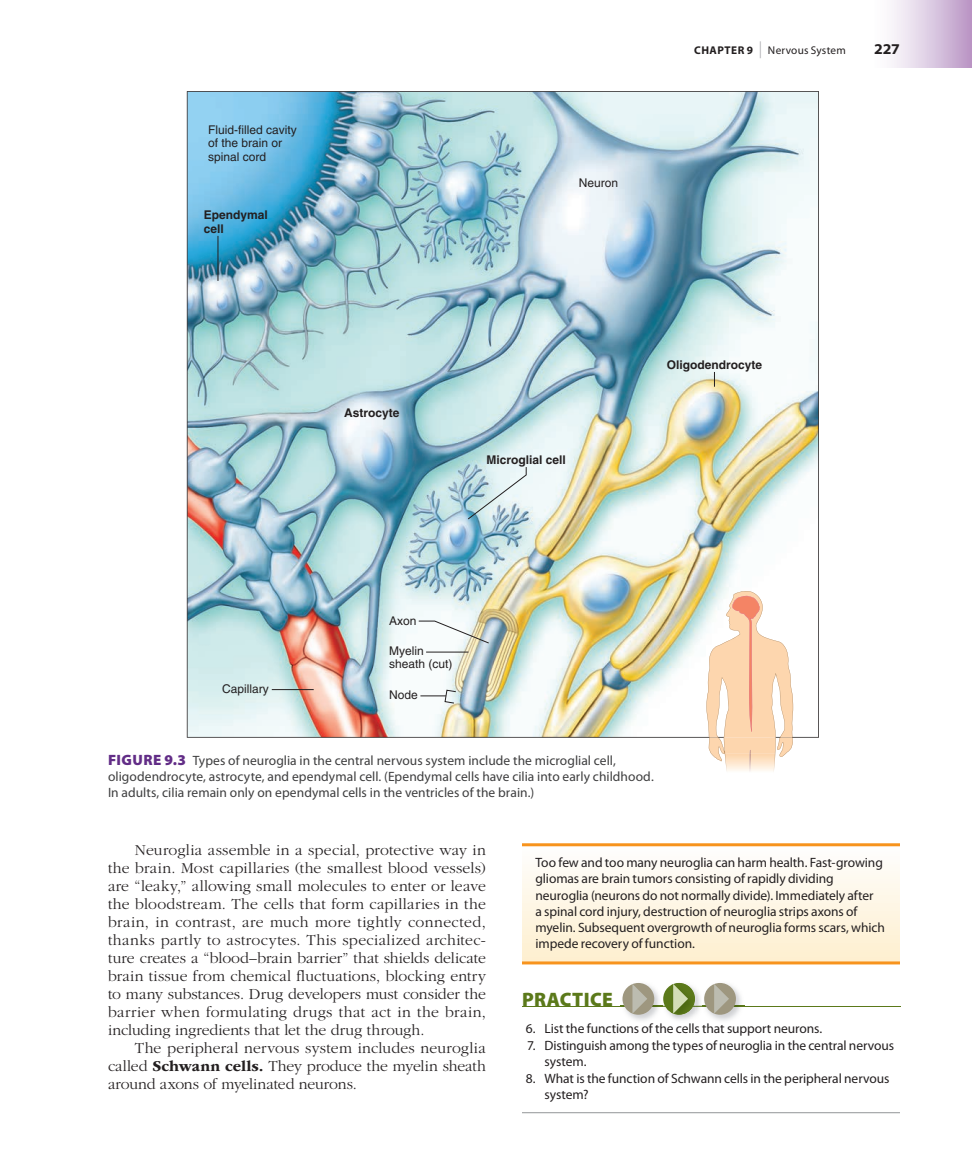
<style>
.page{position:relative;width:972px;height:1175px;background:#fff}
.page>*{position:absolute;margin:0;border:0;box-sizing:border-box;transform-origin:0 0}
.t1{font:900 19.5px "Myriad Pro";letter-spacing:.02em;color:#5b791a}
.t2{font:300 15.75px/18px "ITC Garamond Std";letter-spacing:-.005em;color:#231f20;text-align:justify}
.t3{font:700 15px "Myriad Pro";color:#231f20;scale:1.05 1}
.t4{font:13.5px/16px "Myriad Pro";letter-spacing:-.005em;color:#231f20}
.t5{font:13.5px/15.8px "Myriad Pro";letter-spacing:.005em;color:#3e3e3f}
.t6{font:12px/13.5px "Helvetica LT Std";color:#231f20}
.t7{font:700 12px/13.5px "Helvetica LT Std";color:#231f20}
.t8{font:11.25px "Myriad Pro";letter-spacing:.02em;color:#231f20}
.s1{font-weight:700}
.s2{font-size:16.8px;color:#a8a9ad}
.s3{font-weight:900;font-size:15px;color:#622d87}
</style>
<div class="page">
<div style="left:871px;top:0;width:101px;height:67px;background:linear-gradient(to right,#fff,#bd9ac8)"></div>
<div style="left:522px;top:844px;width:378px;height:118px;background:linear-gradient(to bottom,#fefcfa,#fef0d1)"></div>
<hr style="left:522px;top:843px;width:378px;height:3px;background:#f7931d">
<hr style="left:522px;top:961px;width:378px;height:3px;background:#f7931d">
<hr style="left:522px;top:1005px;width:378px;height:1px;background:#5b791a">
<hr style="left:522px;top:1112px;width:378px;height:1px;background:#939598">
<img style="left:621px;top:989px;width:123px;height:32px">
<img style="left:621px;top:1005px;width:123px;height:1px">
<img style="left:671px;top:982px;width:25px;height:39px">
<svg style="left:661px;top:983px;width:35px;height:31px"></svg>
<svg style="left:622px;top:983px;width:32px;height:31px"></svg>
<svg style="left:702px;top:983px;width:34px;height:31px"></svg>
<img style="left:187px;top:91px;width:632px;height:646px">
<img style="left:740px;top:593px;width:53px;height:144px">
<img style="left:706px;top:593px;width:34px;height:144px">
<img style="left:732px;top:596px;width:28px;height:135px">
<svg style="left:709px;top:737px;width:84px;height:35px"></svg>
<hr style="left:272px;top:689px;width:42px;height:1px;background:#231f20">
<hr style="left:426px;top:651px;width:42px;height:1px;background:#231f20">
<svg style="left:418px;top:620px;width:72px;height:24px"></svg>
<hr style="left:218px;top:236px;width:1px;height:45px;background:#231f20">
<svg style="left:714px;top:372px;width:1px;height:15px"></svg>
<svg style="left:467px;top:466px;width:60px;height:54px"></svg>
<svg style="left:420px;top:689px;width:37px;height:15px"></svg>
<p class="t6" style="left:208px;top:123px;width:90px">Fluid-filled cavity of the brain or spinal cord</p>
<p class="t7" style="left:204px;top:208px;width:66px">Ependymal cell</p>
<p class="t7" style="left:344px;top:406px;width:57px">Astrocyte</p>
<p class="t6" style="left:579px;top:176px;width:41px">Neuron</p>
<p class="t8" style="left:694px;top:44px;width:153px"><span class="s1">CHAPTER 9</span> <span class="s2">|</span> Nervous System</p>
<p class="t3" style="left:874px;top:41px;width:26px">227</p>
<p class="t7" style="left:487px;top:453px;width:81px">Microglial cell</p>
<p class="t7" style="left:667px;top:357px;width:97px">Oligodendrocyte</p>
<p class="t6" style="left:389px;top:614px;width:29px">Axon</p>
<p class="t6" style="left:222px;top:682px;width:48px">Capillary</p>
<p class="t6" style="left:389px;top:643px;width:65px">Myelin sheath (cut)</p>
<p class="t6" style="left:389px;top:688px;width:30px">Node</p>
<p class="t5" style="left:108px;top:753px;width:547px"><span class="s3">FIGURE 9.3</span> Types of neuroglia in the central nervous system include the microglial cell, oligodendrocyte, astrocyte, and ependymal cell. (Ependymal cells have cilia into early childhood.<br>In adults, cilia remain only on ependymal cells in the ventricles of the brain.)</p>
<p class="t2" style="left:108px;top:841px;width:380px;text-indent:27px">Neuroglia assemble in a special, protective way in the brain. Most capillaries (the smallest blood vessels) are “leaky,” allowing small molecules to enter or leave the bloodstream. The cells that form capillaries in the brain, in contrast, are much more tightly connected, thanks partly to astrocytes. This specialized architec&shy;ture creates a “blood–brain barrier” that shields delicate brain tissue from chemical fluctuations, blocking entry to many substances. Drug developers must consider the barrier when formulating drugs that act in the brain, including ingredients that let the drug through.</p>
<p class="t2" style="left:108px;top:1039px;width:380px;text-indent:27px">The peripheral nervous system includes neuroglia called <span class="s1">Schwann cells.</span> They produce the myelin sheath around axons of myelinated neurons.</p>
<p class="t4" style="left:535px;top:855px;width:351px">Too few and too many neuroglia can harm health. Fast-growing gliomas are brain tumors consisting of rapidly dividing neuroglia (neurons do not normally divide). Immediately after<br>a spinal cord injury, destruction of neuroglia strips axons of myelin. Subsequent overgrowth of neuroglia forms scars, which impede recovery of function.</p>
<p class="t1" style="left:522px;top:988px;width:92px">PRACTICE</p>
<p class="t4" style="left:526px;top:1020px;width:298px">6. List the functions of the cells that support neurons.</p>
<p class="t4" style="left:545px;top:1037px;width:351px;text-indent:-17px">7. Distinguish among the types of neuroglia in the central nervous system.</p>
<p class="t4" style="left:545px;top:1070px;width:346px;text-indent:-19px">8. What is the function of Schwann cells in the peripheral nervous system?</p>
</div>
